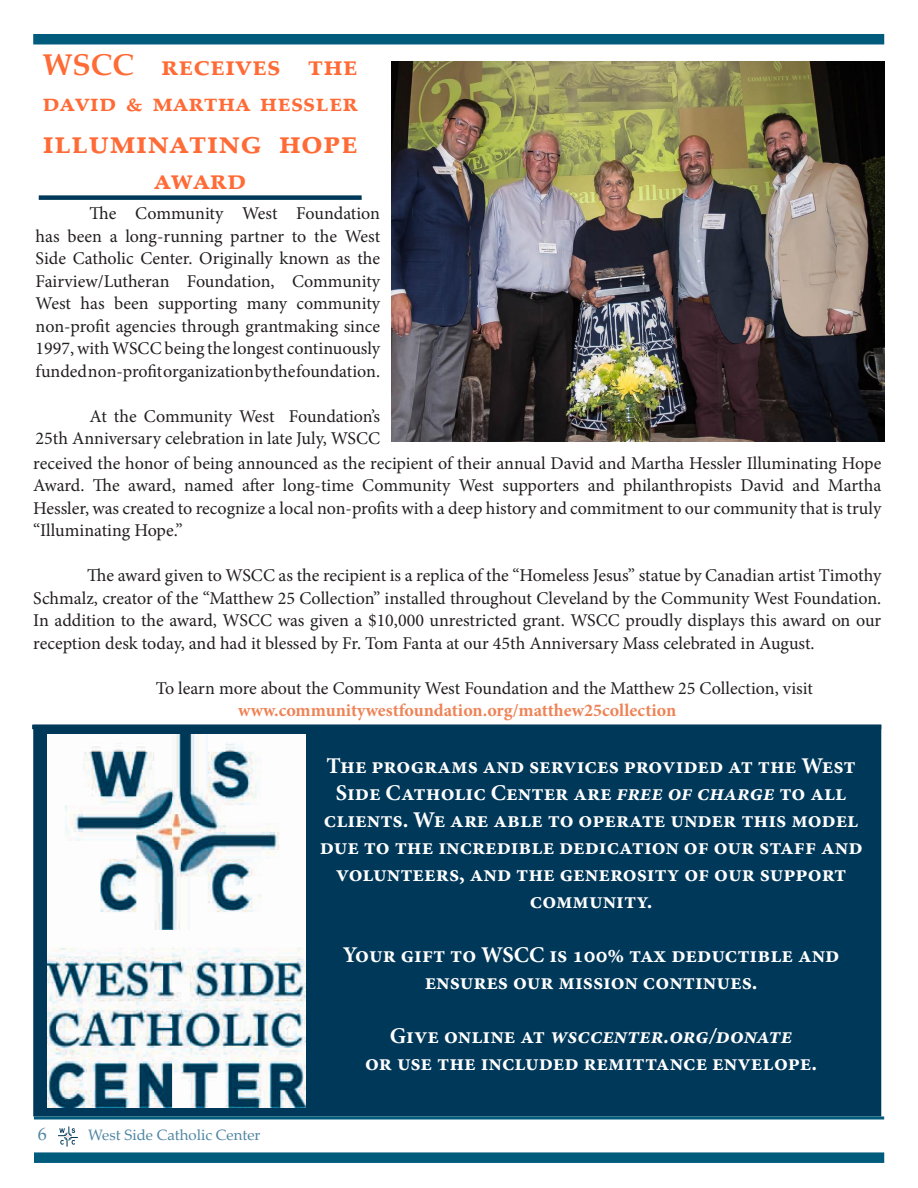
<style>
.page{position:relative;width:918px;height:1188px;background:#fff}
.page>*{position:absolute;margin:0;border:0;box-sizing:border-box;transform-origin:0 0}
.t1{font:700 34.5px "Palatino Linotype";color:#ff6b36}
.t2{font:700 30px "Palatino Linotype";color:#ff6b36}
.t3{font:700 27px "Palatino Linotype";color:#ff6b36}
.t4{font:700 22.5px/27px "Minion Pro";color:#fff;text-align:center}
.t5{font:18px/22.5px "Minion Pro";letter-spacing:-.005em;color:#231f20;text-align:justify}
.t6{font:18px "Palatino Linotype";color:#4f85a3}
.t7{font:15px "Palatino Linotype";color:#4f85a3}
.s1{font-weight:700;color:#ee8357}
.s2{font-style:italic}
</style>
<div class="page">
<div style="left:35px;top:727px;width:844px;height:387px;background:#003859"></div>
<div style="left:33px;top:725px;width:848px;height:392px;border:4px solid #003859"></div>
<div style="left:34px;top:1152px;width:850px;height:11px;background:#015b7d"></div>
<hr style="left:34px;top:1117px;width:850px;height:3px;background:#015b7d">
<div style="left:33px;top:34px;width:851px;height:10px;background:#015b7d"></div>
<svg style="left:58px;top:1126px;width:20px;height:21px"></svg>
<img style="left:392px;top:62px;width:492px;height:380px">
<div style="left:39px;top:195px;width:323px;height:5px;background:#003859"></div>
<hr style="left:32px;top:725px;width:849px;height:4px;background:#003859">
<img style="left:48px;top:734px;width:258px;height:373px">
<p class="t2" style="left:42px;top:44px;width:317px">WSCC receives the</p>
<p class="t3" style="left:42px;top:83px;width:312px">david &amp; martha hessler</p>
<p class="t1" style="left:42px;top:116px;width:317px">illuminating hope</p>
<p class="t2" style="left:154px;top:157px;width:94px">award</p>
<p class="t5" style="left:36px;top:203px;width:346px;text-indent:54px">The Community West Foundation has been a long-running partner to the West Side Catholic Center. Originally known as the Fairview/Lutheran Foundation, Community West has been supporting many community non-profit agencies through grantmaking since 1997, with WSCC being the longest continuously funded non-profit organization by the foundation.</p>
<p class="t5" style="left:36px;top:405px;width:346px;text-align:right">At the Community West Foundation’s<br>25th Anniversary celebration in late July, WSCC</p>
<p class="t5" style="left:33px;top:452px;width:850px">received the honor of being announced as the recipient of their annual David and Martha Hessler Illuminating Hope Award. The award, named after long-time Community West supporters and philanthropists David and Martha Hessler, was created to recognize a local non-profits with a deep history and commitment to our community that is truly “Illuminating Hope.”</p>
<p class="t5" style="left:33px;top:564px;width:850px;text-indent:54px">The award given to WSCC as the recipient is a replica of the “Homeless Jesus” statue by Canadian artist Timothy Schmalz, creator of the “Matthew 25 Collection” installed throughout Cleveland by the Community West Foundation.<br>In addition to the award, WSCC was given a $10,000 unrestricted grant. WSCC proudly displays this award on our reception desk today, and had it blessed by Fr. Tom Fanta at our 45th Anniversary Mass celebrated in August.</p>
<p class="t5" style="left:238px;top:677px;width:576px;text-indent:-83px">To learn more about the Community West Foundation and the Matthew 25 Collection, visit <span class="s1">www.communitywestfoundation.org/matthew25collection</span></p>
<p class="t6" style="left:38px;top:1121px;width:10px">6</p>
<p class="t7" style="left:88px;top:1124px;width:174px">West Side Catholic Center</p>
<p class="t4" style="left:320px;top:752px;width:544px">The programs and services provided at the West Side Catholic Center are <span class="s2">free of charge</span> to all clients. We are able to operate under this model due to the incredible dedication of our staff and volunteers, and the generosity of our support community.</p>
<p class="t4" style="left:343px;top:941px;width:498px">Your gift to WSCC is 100% tax deductible and ensures our mission continues.</p>
<p class="t4" style="left:365px;top:1022px;width:454px">Give online at <span class="s2">wsccenter.org/donate<br></span>or use the included remittance envelope.</p>
</div>
